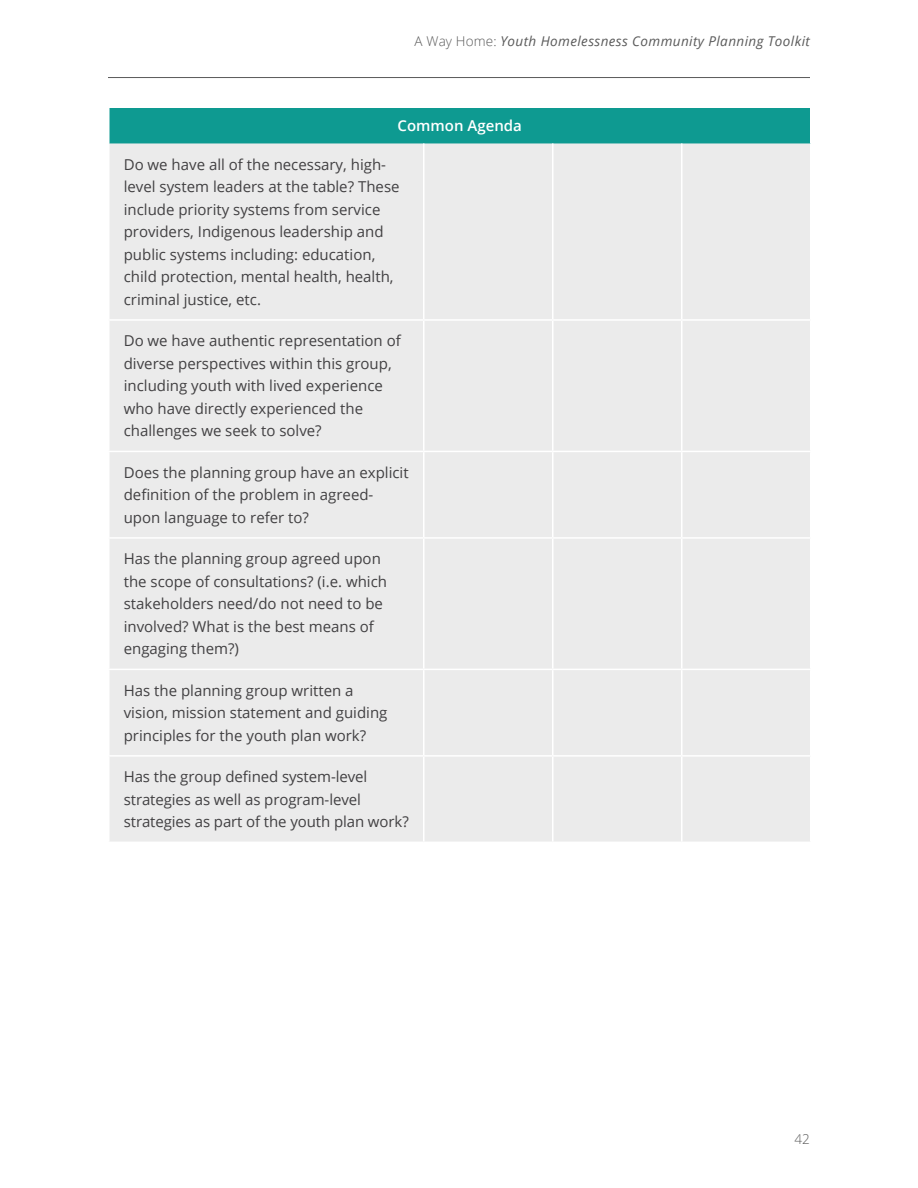
<style>
.page{position:relative;width:918px;height:1188px;background:#fff}
.page>*{position:absolute;margin:0;border:0;box-sizing:border-box;transform-origin:0 0}
.Cell_Body_Left{font:15px/22.5px "Open Sans";color:#414042}
.Cell_H2{font:600 15px "Open Sans";color:#fff}
.t1{font:italic 13.5px "Open Sans";letter-spacing:.03em;color:#5a5a5a}
.t2{font:300 13.5px "Open Sans";color:#5a5a5a}
.s1{font-weight:300;font-style:normal}
</style>
<div class="page">
<hr style="left:108px;top:77px;width:702px;height:1px;background:#5a5a5a">
<div style="left:109px;top:108px;width:702px;height:35px;background:#0e9a91"></div>
<div style="left:110px;top:143px;width:700px;height:699px;background:#ebebeb"></div>
<hr style="left:423px;top:143px;width:1px;height:176px;background:#fff">
<hr style="left:423px;top:321px;width:1px;height:130px;background:#fff">
<hr style="left:423px;top:452px;width:1px;height:85px;background:#fff">
<hr style="left:423px;top:539px;width:1px;height:130px;background:#fff">
<hr style="left:423px;top:670px;width:1px;height:85px;background:#fff">
<hr style="left:423px;top:757px;width:1px;height:85px;background:#fff">
<hr style="left:108px;top:319px;width:316px;height:2px;background:#fff">
<hr style="left:424px;top:319px;width:129px;height:2px;background:#fff">
<hr style="left:553px;top:319px;width:129px;height:2px;background:#fff">
<hr style="left:682px;top:319px;width:130px;height:2px;background:#fff">
<hr style="left:108px;top:451px;width:316px;height:1px;background:#fff">
<hr style="left:424px;top:451px;width:129px;height:1px;background:#fff">
<hr style="left:553px;top:451px;width:129px;height:1px;background:#fff">
<hr style="left:682px;top:451px;width:130px;height:1px;background:#fff">
<hr style="left:108px;top:537px;width:316px;height:2px;background:#fff">
<hr style="left:424px;top:537px;width:129px;height:2px;background:#fff">
<hr style="left:553px;top:537px;width:129px;height:2px;background:#fff">
<hr style="left:682px;top:537px;width:130px;height:2px;background:#fff">
<hr style="left:108px;top:669px;width:316px;height:1px;background:#fff">
<hr style="left:424px;top:669px;width:129px;height:1px;background:#fff">
<hr style="left:553px;top:669px;width:129px;height:1px;background:#fff">
<hr style="left:682px;top:669px;width:130px;height:1px;background:#fff">
<hr style="left:108px;top:755px;width:316px;height:2px;background:#fff">
<hr style="left:424px;top:755px;width:129px;height:2px;background:#fff">
<hr style="left:553px;top:755px;width:129px;height:2px;background:#fff">
<hr style="left:682px;top:755px;width:130px;height:2px;background:#fff">
<hr style="left:552px;top:143px;width:2px;height:176px;background:#fff">
<hr style="left:681px;top:143px;width:1px;height:176px;background:#fff">
<hr style="left:552px;top:321px;width:2px;height:130px;background:#fff">
<hr style="left:681px;top:321px;width:1px;height:130px;background:#fff">
<hr style="left:552px;top:452px;width:2px;height:85px;background:#fff">
<hr style="left:681px;top:452px;width:1px;height:85px;background:#fff">
<hr style="left:552px;top:539px;width:2px;height:130px;background:#fff">
<hr style="left:681px;top:539px;width:1px;height:130px;background:#fff">
<hr style="left:552px;top:670px;width:2px;height:85px;background:#fff">
<hr style="left:681px;top:670px;width:1px;height:85px;background:#fff">
<hr style="left:552px;top:757px;width:2px;height:85px;background:#fff">
<hr style="left:681px;top:757px;width:1px;height:85px;background:#fff">
<hr style="left:108px;top:108px;width:2px;height:35px;background:#fff">
<hr style="left:810px;top:108px;width:2px;height:35px;background:#fff">
<p class="t1" style="left:415px;top:32px;width:397px"><span class="s1">A Way Home:</span> Youth Homelessness Community Planning Toolkit</p>
<p class="Cell_H2" style="left:398px;top:116px;width:126px">Common Agenda</p>
<p class="Cell_Body_Left" style="left:124px;top:153px;width:277px">Do we have all of the necessary, high&shy;level system leaders at the table? These include priority systems from service providers, Indigenous leadership and public systems including: education, child protection, mental health, health, criminal justice, etc.</p>
<p class="Cell_Body_Left" style="left:124px;top:329px;width:279px">Do we have authentic representation of diverse perspectives within this group, including youth with lived experience who have directly experienced the challenges we seek to solve?</p>
<p class="Cell_Body_Left" style="left:124px;top:461px;width:286px">Does the planning group have an explicit definition of the problem in agreed&shy;upon language to refer to?</p>
<p class="Cell_Body_Left" style="left:124px;top:547px;width:265px">Has the planning group agreed upon the scope of consultations? (i.e. which stakeholders need/do not need to be involved? What is the best means of engaging them?)</p>
<p class="Cell_Body_Left" style="left:124px;top:679px;width:265px">Has the planning group written a vision, mission statement and guiding principles for the youth plan work?</p>
<p class="Cell_Body_Left" style="left:124px;top:765px;width:287px">Has the group defined system-level strategies as well as program-level strategies as part of the youth plan work?</p>
<p class="t2" style="left:795px;top:1130px;width:17px">42</p>
</div>
